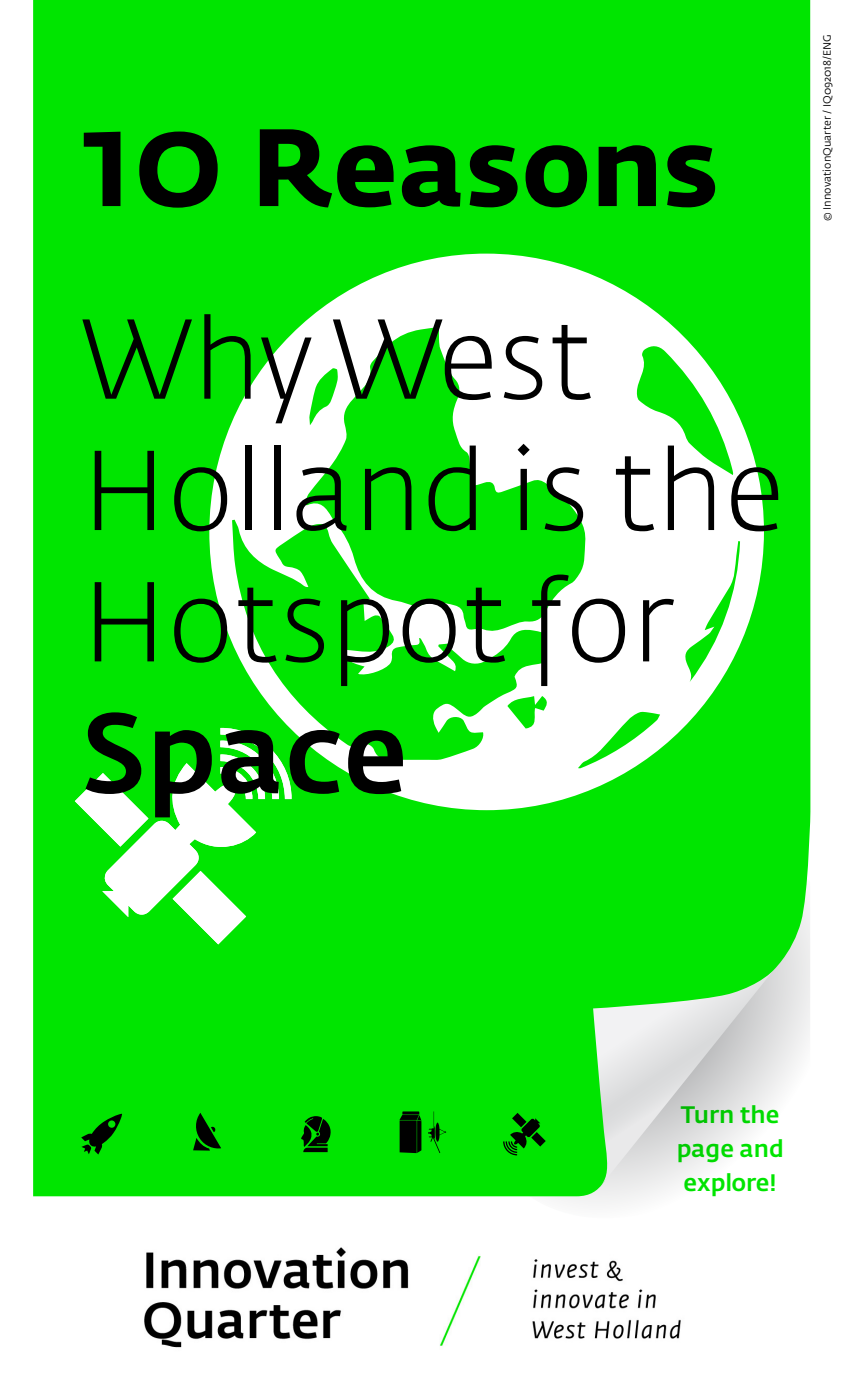
<style>
.page{position:relative;width:844px;height:1375px;background:#fff}
.page>*{position:absolute;margin:0;border:0;box-sizing:border-box;transform-origin:0 0}
.t1{font:500 133px "Fedra Sans Pro";color:#000}
.t2{font:300 112px/131.2px "Fedra Sans Pro";color:#000}
.t3{font:500 112px "Fedra Sans Pro";color:#000}
.t4{font:700 108.5px "Fedra Sans Pro";color:#000}
.t5{font:500 23.62px/34.1px "Fedra Sans Pro";color:#00e500;text-align:center}
.t6{font:10.5px "Fedra Sans Pro";color:#000}
</style>
<div class="page">
<svg style="left:452px;top:1196px;width:194px;height:8px"></svg>
<div style="left:33px;top:0;width:777px;height:1196px;background:#00e500"></div>
<svg style="left:593px;top:970px;width:180px;height:214px"></svg>
<img style="left:144px;top:1247px;width:537px;height:101px">
<svg style="left:209px;top:253px;width:555px;height:557px"></svg>
<div style="left:75px;top:727px;width:217px;height:217px;background:#00e500"></div>
<svg style="left:172px;top:870px;width:74px;height:74px;fill:#00e500"></svg>
<svg style="left:75px;top:773px;width:73px;height:73px;fill:#00e500"></svg>
<svg style="left:102px;top:727px;width:190px;height:190px"></svg>
<svg style="left:81px;top:1113px;width:41px;height:41px;background:#009200"></svg>
<svg style="left:301px;top:1115px;width:29px;height:36px"></svg>
<svg style="left:399px;top:1111px;width:22px;height:41px"></svg>
<svg style="left:428px;top:1111px;width:18px;height:41px"></svg>
<svg style="left:193px;top:1112px;width:28px;height:38px"></svg>
<svg style="left:512px;top:1112px;width:14px;height:15px"></svg>
<svg style="left:531px;top:1131px;width:14px;height:15px"></svg>
<svg style="left:503px;top:1117px;width:37px;height:38px"></svg>
<h1 class="t1" style="left:81px;top:76px;width:144px">10</h1>
<h3 class="t4" style="left:251px;top:100px;width:469px">Reasons</h3>
<h2 class="t2" style="left:81px;top:294px;width:704px">Why West<br>Holland is the<br>Hotspot for</h2>
<h2 class="t3" style="left:81px;top:683px;width:328px">Space</h2>
<p class="t6" style="left:820px;top:221px;width:188px;rotate:-90deg">© InnovationQuarter / IQ092018/ENG</p>
<h3 class="t5" style="left:676px;top:1097px;width:109px">Turn the page and explore!</h3>
</div>
